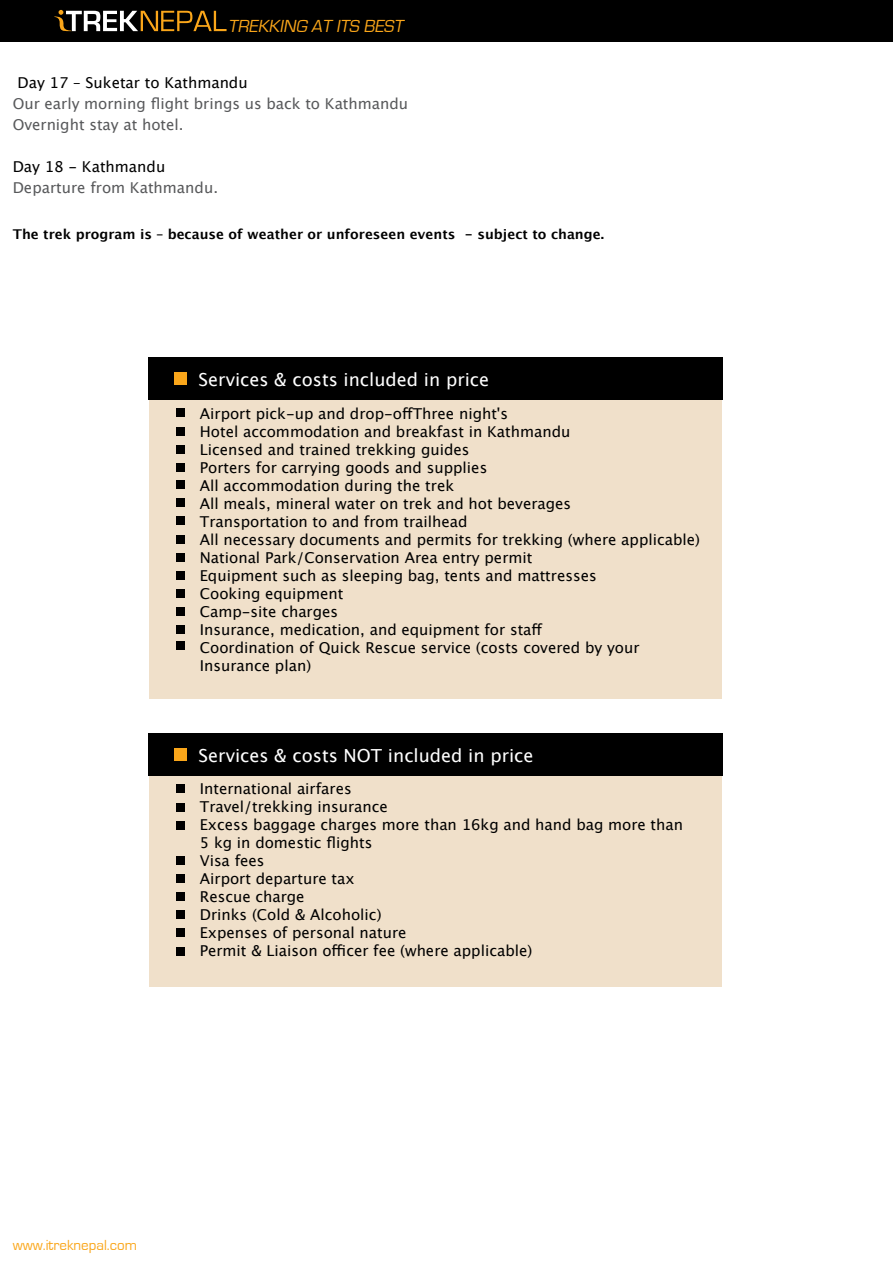
<style>
.page{position:relative;width:893px;height:1263px;background:#fff}
.page>*{position:absolute;margin:0;border:0;box-sizing:border-box;transform-origin:0 0}
.t1{font:18px "Lucida Grande";color:#fff}
.t2{font:italic 18px "Eurostile";color:#faa61a}
.t3{font:15px/18px "Lucida Grande";color:#000}
.t4{font:15px/21px "Lucida Grande";color:#58595b}
.t5{font:15px "Eurostile";color:#faa61a}
.t6{font:700 13.5px "Lucida Grande";color:#000}
</style>
<div class="page">
<div style="left:0;top:0;width:893px;height:41px;background:#000"></div>
<svg style="left:54px;top:10px;width:173px;height:21px"></svg>
<div style="left:150px;top:734px;width:572px;height:253px;background:#f0e0ca"></div>
<div style="left:149px;top:733px;width:574px;height:42px;background:#000"></div>
<div style="left:174px;top:748px;width:12px;height:12px;background:#faa61a"></div>
<div style="left:176px;top:784px;width:8px;height:9px;background:#000"></div>
<div style="left:176px;top:803px;width:8px;height:8px;background:#000"></div>
<div style="left:176px;top:821px;width:8px;height:8px;background:#000"></div>
<div style="left:176px;top:856px;width:8px;height:9px;background:#000"></div>
<div style="left:176px;top:874px;width:8px;height:9px;background:#000"></div>
<div style="left:176px;top:892px;width:8px;height:9px;background:#000"></div>
<div style="left:176px;top:910px;width:8px;height:9px;background:#000"></div>
<div style="left:176px;top:928px;width:8px;height:9px;background:#000"></div>
<div style="left:176px;top:947px;width:8px;height:8px;background:#000"></div>
<div style="left:150px;top:358px;width:572px;height:340px;background:#f0e0ca"></div>
<div style="left:149px;top:357px;width:574px;height:43px;background:#000"></div>
<div style="left:174px;top:372px;width:12px;height:13px;background:#faa61a"></div>
<div style="left:176px;top:409px;width:8px;height:8px;background:#000"></div>
<div style="left:176px;top:427px;width:8px;height:9px;background:#000"></div>
<div style="left:176px;top:445px;width:8px;height:9px;background:#000"></div>
<div style="left:176px;top:463px;width:8px;height:8px;background:#000"></div>
<div style="left:176px;top:480px;width:8px;height:9px;background:#000"></div>
<div style="left:176px;top:499px;width:8px;height:8px;background:#000"></div>
<div style="left:176px;top:517px;width:8px;height:8px;background:#000"></div>
<div style="left:176px;top:535px;width:8px;height:8px;background:#000"></div>
<div style="left:176px;top:553px;width:8px;height:8px;background:#000"></div>
<div style="left:176px;top:571px;width:8px;height:9px;background:#000"></div>
<div style="left:176px;top:589px;width:8px;height:9px;background:#000"></div>
<div style="left:176px;top:607px;width:8px;height:8px;background:#000"></div>
<div style="left:176px;top:625px;width:8px;height:9px;background:#000"></div>
<div style="left:176px;top:642px;width:8px;height:8px;background:#000"></div>
<p class="t2" style="left:228px;top:16px;width:180px">TREKKING AT ITS BEST</p>
<p class="t3" style="left:17px;top:74px;width:232px">Day 17 – Suketar to Kathmandu</p>
<p class="t4" style="left:13px;top:94px;width:397px">Our early morning flight brings us back to Kathmandu<br>Overnight stay at hotel.</p>
<p class="t3" style="left:13px;top:158px;width:154px">Day 18 - Kathmandu</p>
<p class="t4" style="left:13px;top:178px;width:207px">Departure from Kathmandu.</p>
<p class="t6" style="left:13px;top:226px;width:593px">The trek program is – because of weather or unforeseen events - subject to change.</p>
<p class="t1" style="left:199px;top:369px;width:292px">Services &amp; costs included in price</p>
<p class="t3" style="left:200px;top:404px;width:502px">Airport pick-up and drop-offThree night's<br>Hotel accommodation and breakfast in Kathmandu<br>Licensed and trained trekking guides<br>Porters for carrying goods and supplies<br>All accommodation during the trek<br>All meals, mineral water on trek and hot beverages<br>Transportation to and from trailhead<br>All necessary documents and permits for trekking (where applicable)<br>National Park/Conservation Area entry permit<br>Equipment such as sleeping bag, tents and mattresses<br>Cooking equipment<br>Camp-site charges<br>Insurance, medication, and equipment for staff<br>Coordination of Quick Rescue service (costs covered by your Insurance plan)</p>
<p class="t1" style="left:199px;top:745px;width:336px">Services &amp; costs NOT included in price</p>
<p class="t3" style="left:200px;top:780px;width:485px">International airfares<br>Travel/trekking insurance<br>Excess baggage charges more than 16kg and hand bag more than<br>5 kg in domestic flights<br>Visa fees<br>Airport departure tax<br>Rescue charge<br>Drinks (Cold &amp; Alcoholic)<br>Expenses of personal nature<br>Permit &amp; Liaison officer fee (where applicable)</p>
<p class="t5" style="left:13px;top:1236px;width:126px">www.itreknepal.com</p>
</div>
